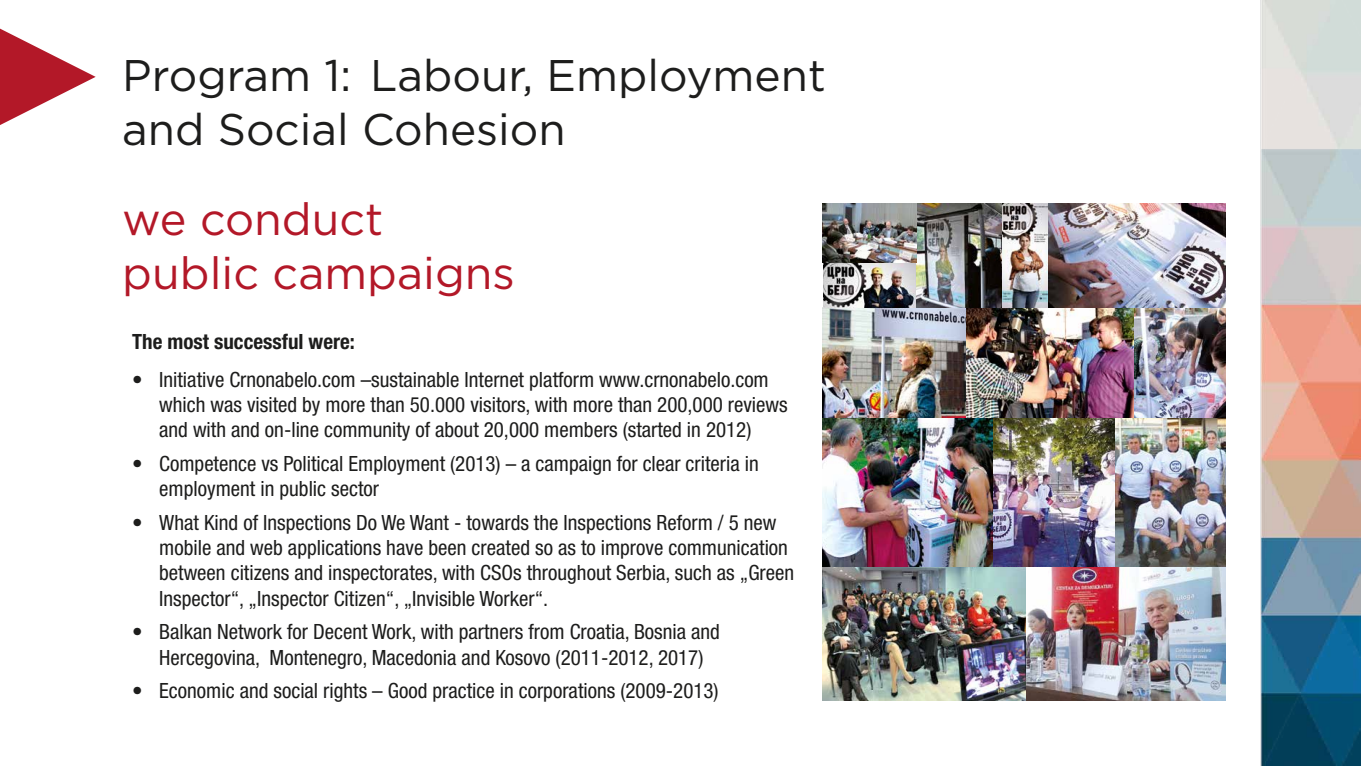
<style>
.page{position:relative;width:1361px;height:766px;background:#fff}
.page>*{position:absolute;margin:0;border:0;box-sizing:border-box;transform-origin:0 0}
.t1{font:45px/54px "Gotham";color:#b31828}
.t2{font:44.25px/53.1px "Gotham";color:#1d1d1c}
.t3{font:condensed 21px/25.2px "Helvetica Neue LT Pro";color:#1d1d1c}
.t4{font:700 condensed 21px "Helvetica Neue LT Pro";color:#1d1d1c}
</style>
<div class="page">
<img style="left:1204px;top:0;width:157px;height:765px">
<svg style="left:0;top:29px;width:96px;height:96px"></svg>
<img style="left:992px;top:417px;width:233px;height:150px">
<img style="left:823px;top:417px;width:169px;height:150px">
<img style="left:823px;top:567px;width:402px;height:133px">
<img style="left:1134px;top:307px;width:91px;height:110px">
<img style="left:823px;top:307px;width:311px;height:110px">
<img style="left:1006px;top:204px;width:219px;height:103px">
<img style="left:823px;top:204px;width:183px;height:103px">
<h2 class="t2" style="left:122px;top:48px;width:705px">Program 1: Labour, Employment and Social Cohesion</h2>
<h1 class="t1" style="left:122px;top:191px;width:394px">we conduct public campaigns</h1>
<p class="t4" style="left:132px;top:328px;width:224px">The most successful were:</p>
<p class="t3" style="left:159px;top:366px;width:630px;text-indent:-27px">• Initiative Crnonabelo.com –sustainable Internet platform www.crnonabelo.com which was visited by more than 50.000 visitors, with more than 200,000 reviews and with and on-line community of about 20,000 members (started in 2012)</p>
<p class="t3" style="left:159px;top:450px;width:601px;text-indent:-27px">• Competence vs Political Employment (2013) – a campaign for clear criteria in employment in public sector</p>
<p class="t3" style="left:159px;top:509px;width:636px;text-indent:-27px">• What Kind of Inspections Do We Want - towards the Inspections Reform / 5 new mobile and web applications have been created so as to improve communication between citizens and inspectorates, with CSOs throughout Serbia, such as „Green Inspector“, „Inspector Citizen“, „Invisible Worker“.</p>
<p class="t3" style="left:132px;top:619px;width:589px;text-align:center">• Balkan Network for Decent Work, with partners from Croatia, Bosnia and<br>Hercegovina, Montenegro, Macedonia and Kosovo (2011-2012, 2017)</p>
<p class="t3" style="left:132px;top:678px;width:588px">• Economic and social rights – Good practice in corporations (2009-2013)</p>
</div>
